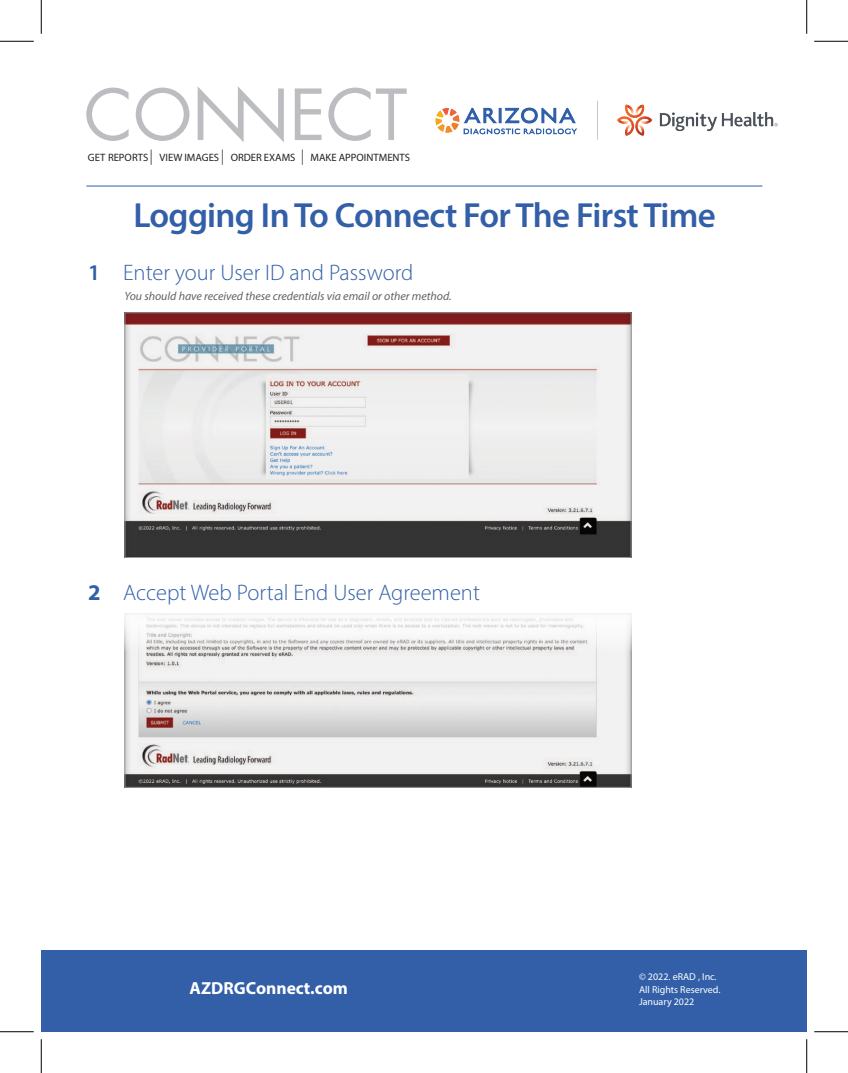
<style>
.page{position:relative;width:848px;height:1073px;background:#fff}
.page>*{position:absolute;margin:0;border:0;box-sizing:border-box;transform-origin:0 0}
.t1{font:600 35px "Myriad Pro";letter-spacing:-.02em;color:#325fa8}
.t2{font:300 22.5px "Myriad Pro";color:#325fa8}
.t3{font:700 17.5px "Myriad Pro";color:#fff}
.t4{font:italic 11.88px "Myriad Pro";color:#636366}
.t5{font:300 10.62px "Myriad Pro";color:#231f20}
.t6{font:10px/12.5px "Myriad Pro";color:#fff}
.s1{font-size:15.25px;color:#636366}
.s2{font-weight:600}
.s3{font-weight:700}
</style>
<div class="page">
<div style="left:41px;top:950px;width:765px;height:81px;background:#325fa8"></div>
<hr style="left:86px;top:186px;width:676px;height:1px;background:#325fa8">
<svg style="left:86px;top:88px;width:43px;height:53px"></svg>
<svg style="left:136px;top:88px;width:53px;height:53px"></svg>
<svg style="left:295px;top:88px;width:26px;height:52px"></svg>
<svg style="left:328px;top:88px;width:42px;height:53px"></svg>
<svg style="left:376px;top:88px;width:30px;height:52px"></svg>
<svg style="left:198px;top:86px;width:86px;height:56px"></svg>
<svg style="left:124px;top:312px;width:508px;height:246px;fill:#eeedec"></svg>
<svg style="left:124px;top:613px;width:508px;height:175px;fill:#efeeee"></svg>
<img style="left:435px;top:95px;width:343px;height:50px">
<hr style="left:0;top:41px;width:34px;height:1px;background:#000">
<hr style="left:814px;top:41px;width:34px;height:1px;background:#000">
<hr style="left:0;top:1031px;width:34px;height:1px;background:#000">
<hr style="left:814px;top:1031px;width:34px;height:1px;background:#000">
<hr style="left:41px;top:0;width:1px;height:34px;background:#000">
<hr style="left:41px;top:1039px;width:1px;height:33px;background:#000">
<hr style="left:806px;top:0;width:1px;height:34px;background:#000">
<hr style="left:806px;top:1039px;width:1px;height:33px;background:#000">
<p class="t5" style="left:88px;top:151px;width:324px">GET REPORTS<span class="s1">|</span> VIEW IMAGES <span class="s1">|</span> ORDER EXAMS <span class="s1">|</span> MAKE APPOINTMENTS</p>
<h1 class="t1" style="left:133px;top:193px;width:584px">Logging In To Connect For The First Time</h1>
<p class="t2" style="left:88px;top:259px;width:327px"><span class="s2">1</span> Enter your User ID and Password</p>
<p class="t4" style="left:124px;top:289px;width:329px">You should have received these credentials via email or other method.</p>
<p class="t2" style="left:88px;top:579px;width:393px"><span class="s3">2</span> Accept Web Portal End User Agreement</p>
<p class="t3" style="left:189px;top:976px;width:160px">AZDRGConnect.com</p>
<p class="t6" style="left:639px;top:970px;width:83px">© 2022. eRAD , Inc.<br>All Rights Reserved.<br>January 2022</p>
</div>
